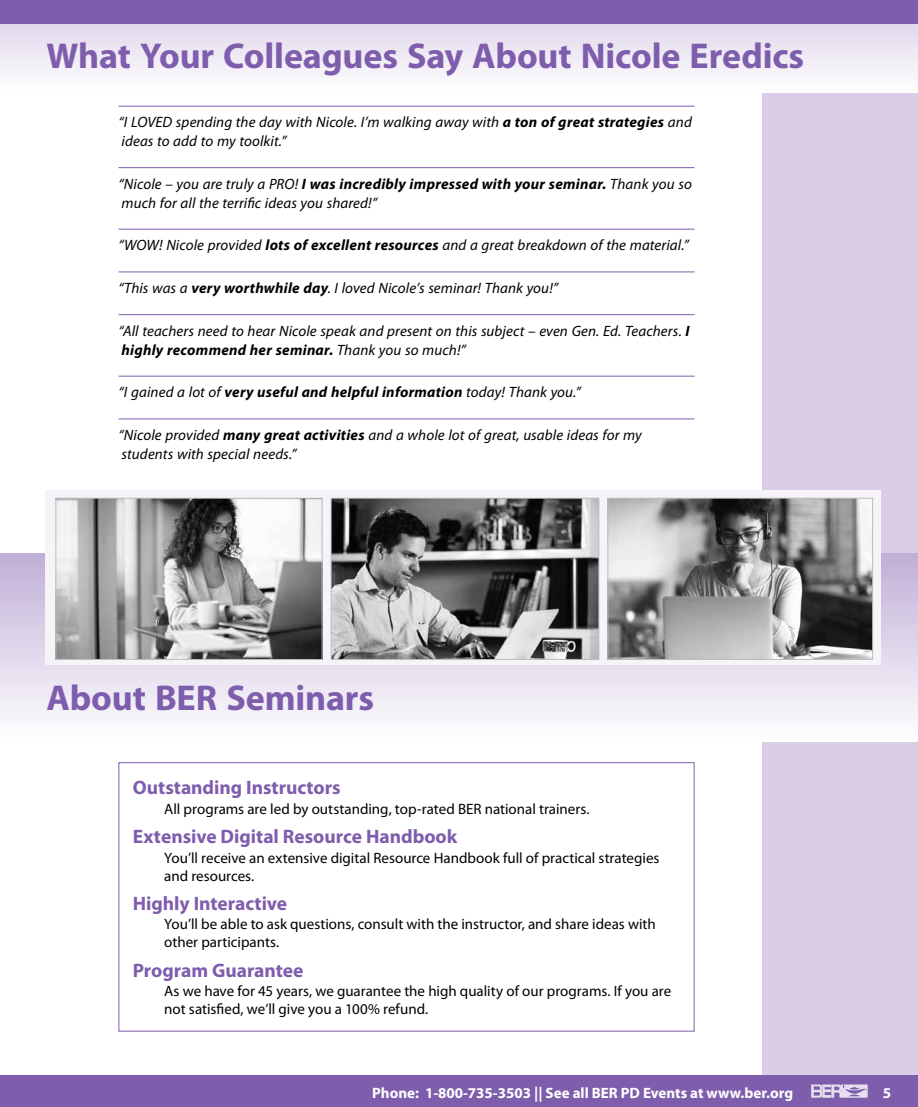
<style>
.page{position:relative;width:918px;height:1107px;background:#fff}
.page>*{position:absolute;margin:0;border:0;box-sizing:border-box;transform-origin:0 0}
.t1{font:700 36px "Myriad Pro";letter-spacing:-.005em;color:#7f5dad}
.t2{font:700 19.5px "Myriad Pro";color:#7f5dad}
.t3{font:italic 15px/18.8px "Myriad Pro";letter-spacing:.01em;color:#000}
.t4{font:15px/18px "Myriad Pro";color:#000}
.t5{font:italic 700 15px "Myriad Pro";letter-spacing:.015em;color:#000}
.t6{font:700 15px "Myriad Pro";color:#fff}
.s1{font-weight:700}
.s2{font-weight:400}
</style>
<div class="page">
<div style="left:763px;top:0;width:155px;height:1107px;background:#d9cee6"></div>
<div style="left:0;top:1076px;width:918px;height:31px;background:#7f5dad"></div>
<svg style="left:811px;top:1084px;width:57px;height:14px"></svg>
<svg style="left:0;top:24px;width:918px;height:68px"></svg>
<div style="left:0;top:0;width:918px;height:24px;background:#7f5dad"></div>
<hr style="left:118px;top:106px;width:576px;height:1px;background:#7f5dad">
<hr style="left:118px;top:167px;width:576px;height:1px;background:#7f5dad">
<hr style="left:118px;top:229px;width:576px;height:1px;background:#7f5dad">
<hr style="left:118px;top:272px;width:576px;height:1px;background:#7f5dad">
<hr style="left:118px;top:314px;width:576px;height:1px;background:#7f5dad">
<hr style="left:118px;top:376px;width:576px;height:1px;background:#7f5dad">
<hr style="left:118px;top:419px;width:576px;height:1px;background:#7f5dad">
<div style="left:0;top:554px;width:918px;height:187px;background:linear-gradient(to bottom,#c1b1d7,#fefefe)"></div>
<div style="left:118px;top:762px;width:576px;height:270px;border:1px solid #7f5dad"></div>
<div style="left:45px;top:490px;width:835px;height:175px;background:#f6f4f9"></div>
<img style="left:58px;top:500px;width:262px;height:158px">
<div style="left:56px;top:498px;width:266px;height:162px;border:1px solid #bcbec0"></div>
<img style="left:333px;top:500px;width:264px;height:158px">
<div style="left:331px;top:498px;width:268px;height:162px;border:1px solid #bcbec0"></div>
<img style="left:610px;top:500px;width:261px;height:158px">
<div style="left:608px;top:498px;width:265px;height:162px;border:1px solid #bcbec0"></div>
<h1 class="t1" style="left:46px;top:32px;width:759px">What Your Colleagues Say About Nicole Eredics</h1>
<p class="t3" style="left:118px;top:113px;width:575px">“I LOVED spending the day with Nicole. I’m walking away with <span class="s1">a ton of great strategies</span> and ideas to add to my toolkit.”</p>
<p class="t3" style="left:119px;top:174px;width:575px">“Nicole – you are truly a PRO! <span class="s1">I was incredibly impressed with your seminar.</span> Thank you so much for all the terrific ideas you shared!”</p>
<p class="t3" style="left:118px;top:236px;width:572px">“WOW! Nicole provided <span class="s1">lots of excellent resources</span> and a great breakdown of the material.”</p>
<p class="t3" style="left:118px;top:278px;width:441px">“This was a <span class="s1">very worthwhile day</span>. I loved Nicole’s seminar! Thank you!”</p>
<p class="t3" style="left:118px;top:321px;width:573px">“All teachers need to hear Nicole speak and present on this subject – even Gen. Ed. Teachers. <span class="s1">I highly recommend her seminar.</span> Thank you so much!”</p>
<p class="t5" style="left:118px;top:383px;width:464px"><span class="s2">“I gained a lot of</span> very useful and helpful information <span class="s2">today! Thank you.”</span></p>
<p class="t3" style="left:118px;top:425px;width:525px">“Nicole provided <span class="s1">many great activities</span> and a whole lot of great, usable ideas for my students with special needs.”</p>
<h1 class="t1" style="left:46px;top:674px;width:329px">About BER Seminars</h1>
<h2 class="t2" style="left:133px;top:775px;width:209px">Outstanding Instructors</h2>
<p class="t4" style="left:164px;top:799px;width:427px">All programs are led by outstanding, top-rated BER national trainers.</p>
<h2 class="t2" style="left:133px;top:824px;width:326px">Extensive Digital Resource Handbook</h2>
<p class="t4" style="left:164px;top:848px;width:497px">You’ll receive an extensive digital Resource Handbook full of practical strategies and resources.</p>
<h2 class="t2" style="left:133px;top:891px;width:156px">Highly Interactive</h2>
<p class="t4" style="left:164px;top:915px;width:493px">You’ll be able to ask questions, consult with the instructor, and share ideas with other participants.</p>
<h2 class="t2" style="left:133px;top:958px;width:172px">Program Guarantee</h2>
<p class="t4" style="left:164px;top:982px;width:509px">As we have for 45 years, we guarantee the high quality of our programs. If you are not satisfied, we’ll give you a 100% refund.</p>
<p class="t6" style="left:372px;top:1083px;width:422px">Phone: 1-800-735-3503 || See all BER PD Events at www.ber.org</p>
<p class="t6" style="left:883px;top:1083px;width:10px">5</p>
</div>
